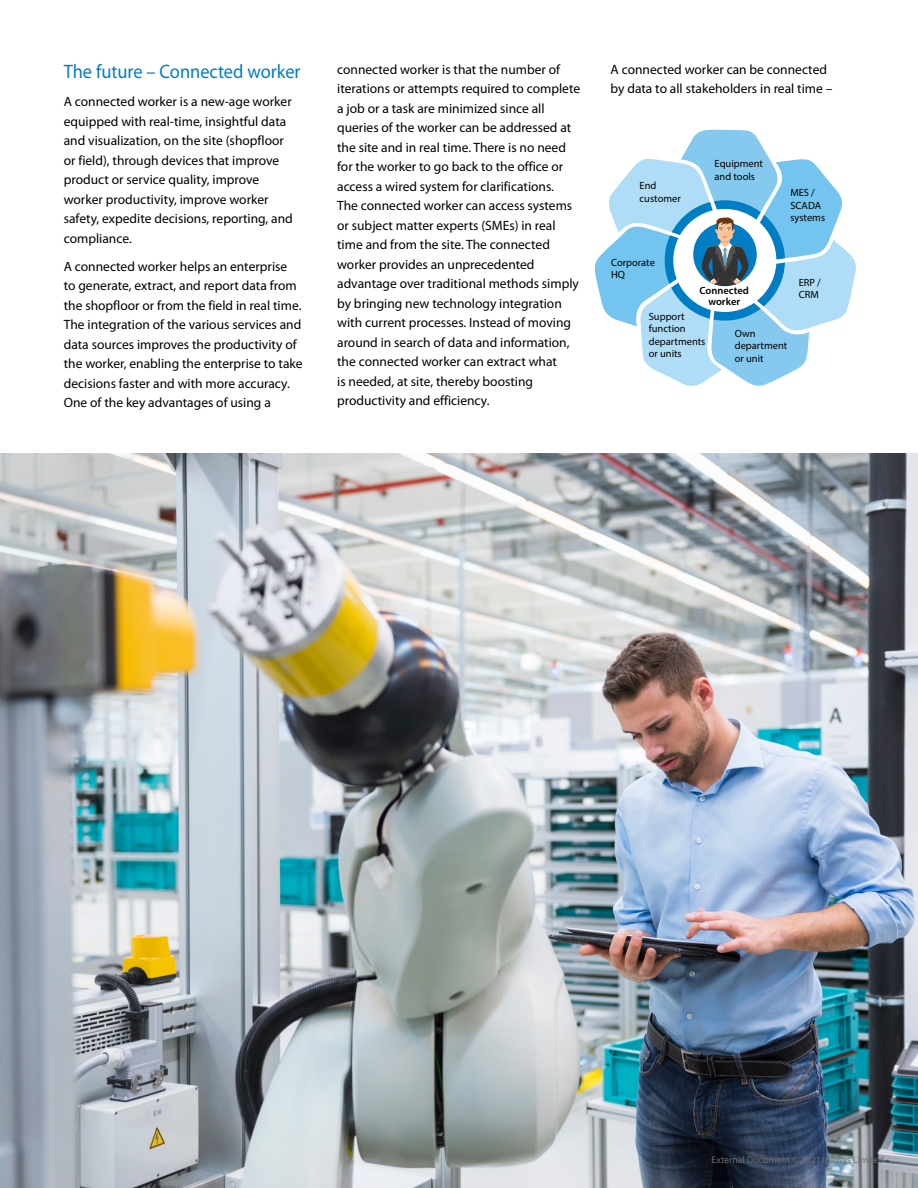
<style>
.page{position:relative;width:918px;height:1188px;background:#fff}
.page>*{position:absolute;margin:0;border:0;box-sizing:border-box;transform-origin:0 0}
.t1{font:19.5px "Myriad Pro";color:#007dc3;scale:.94 1}
.t2{font:13.5px/19.5px "Myriad Pro";color:#000}
.t3{font:10.5px/12.6px "Myriad Pro";color:#000}
.t4{font:600 10.5px/10.8px "Myriad Pro";color:#000;text-align:center}
.t5{font:9.75px "Myriad Pro";color:#6d6e71}
</style>
<div class="page">
<img style="left:0;top:453px;width:918px;height:735px">
<svg style="left:594px;top:130px;width:262px;height:256px"></svg>
<h1 class="t1" style="left:64px;top:60px;width:253px">The future – Connected worker</h1>
<p class="t2" style="left:64px;top:92px;width:231px">A connected worker is a new-age worker equipped with real-time, insightful data and visualization, on the site (shopfloor or field), through devices that improve product or service quality, improve worker productivity, improve worker safety, expedite decisions, reporting, and compliance.</p>
<p class="t2" style="left:64px;top:256px;width:240px">A connected worker helps an enterprise<br>to generate, extract, and report data from the shopfloor or from the field in real time.<br>The integration of the various services and data sources improves the productivity of the worker, enabling the enterprise to take decisions faster and with more accuracy.<br>One of the key advantages of using a</p>
<p class="t2" style="left:337px;top:59px;width:245px">connected worker is that the number of iterations or attempts required to complete a job or a task are minimized since all queries of the worker can be addressed at the site and in real time. There is no need for the worker to go back to the office or access a wired system for clarifications.<br>The connected worker can access systems or subject matter experts (SMEs) in real time and from the site. The connected worker provides an unprecedented advantage over traditional methods simply by bringing new technology integration with current processes. Instead of moving around in search of data and information, the connected worker can extract what<br>is needed, at site, thereby boosting productivity and efficiency.</p>
<p class="t2" style="left:611px;top:59px;width:223px">A connected worker can be connected by data to all stakeholders in real time –</p>
<p class="t3" style="left:715px;top:157px;width:50px">Equipment and tools</p>
<p class="t3" style="left:640px;top:179px;width:43px">End customer</p>
<p class="t3" style="left:790px;top:186px;width:36px">MES /<br>SCADA systems</p>
<p class="t3" style="left:611px;top:256px;width:45px">Corporate<br>HQ</p>
<p class="t3" style="left:799px;top:276px;width:24px">ERP /<br>CRM</p>
<p class="t4" style="left:700px;top:285px;width:51px">Connected worker</p>
<p class="t3" style="left:649px;top:310px;width:58px">Support function departments or units</p>
<p class="t3" style="left:735px;top:327px;width:54px">Own department or unit</p>
<p class="t5" style="left:712px;top:1154px;width:174px">External Document © 2021 Infosys Limited</p>
</div>
